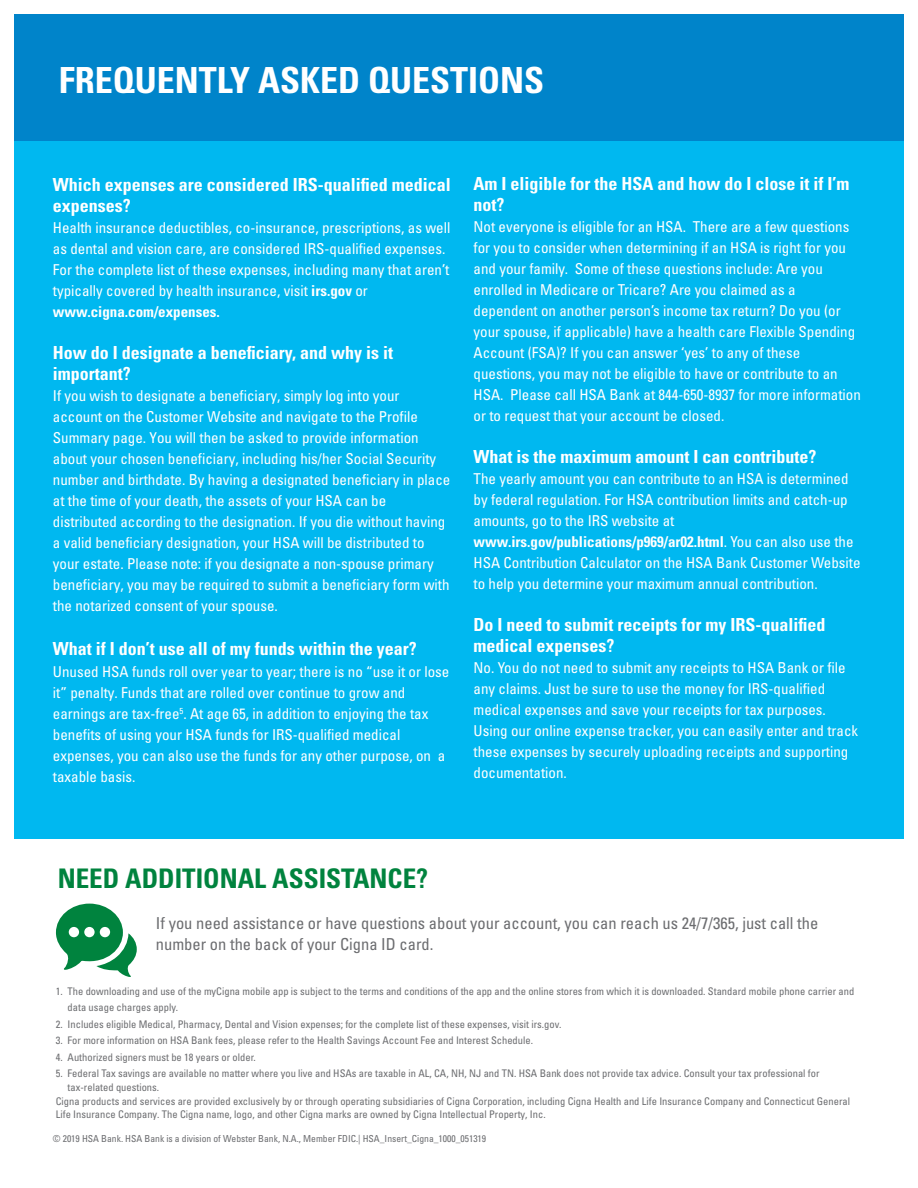
<style>
.page{position:relative;width:918px;height:1188px;background:#fff}
.page>*{position:absolute;margin:0;border:0;box-sizing:border-box;transform-origin:0 0}
.t1{font:700 condensed 36px "Univers LT Std";color:#fff}
.t2{font:700 condensed 27px "Univers LT Std";color:#00833e}
.t3{font:700 condensed 18px/21px "Univers LT Std";color:#fff}
.t4{font:condensed 16.5px/21px "Univers LT Std";color:#6c6d70}
.t5{font:condensed 15px/21px "Univers LT Std";color:#fff}
.t6{font:condensed 10.5px/16.5px "Univers LT Std";color:#6c6d70}
.t7{font:condensed 9.6px "Univers LT Std";color:#6c6d70}
.s1{font-weight:700}
</style>
<div class="page">
<div style="left:0;top:140px;width:918px;height:699px;background:#00b8f0"></div>
<div style="left:0;top:0;width:918px;height:140px;background:#0084ca"></div>
<svg style="left:56px;top:904px;width:81px;height:73px"></svg>
<div style="left:0;top:0;width:13px;height:1188px;background:#fff"></div>
<div style="left:904px;top:0;width:14px;height:1188px;background:#fff"></div>
<div style="left:0;top:0;width:918px;height:13px;background:#fff"></div>
<h1 class="t1" style="left:59px;top:66px;width:487px">FREQUENTLY ASKED QUESTIONS</h1>
<p class="t3" style="left:53px;top:175px;width:399px">Which expenses are considered IRS-qualified medical expenses?</p>
<p class="t5" style="left:53px;top:219px;width:399px">Health insurance deductibles, co-insurance, prescriptions, as well as dental and vision care, are considered IRS-qualified expenses.<br>For the complete list of these expenses, including many that aren’t typically covered by health insurance, visit <span class="s1">irs.gov</span> or <span class="s1">www.cigna.com/expenses.</span></p>
<p class="t3" style="left:53px;top:344px;width:342px">How do I designate a beneficiary, and why is it important?</p>
<p class="t5" style="left:53px;top:386px;width:399px">If you wish to designate a beneficiary, simply log into your account on the Customer Website and navigate to the Profile Summary page. You will then be asked to provide information about your chosen beneficiary, including his/her Social Security number and birthdate. By having a designated beneficiary in place at the time of your death, the assets of your HSA can be distributed according to the designation. If you die without having a valid beneficiary designation, your HSA will be distributed to your estate. Please note: if you designate a non-spouse primary beneficiary, you may be required to submit a beneficiary form with the notarized consent of your spouse.</p>
<p class="t3" style="left:53px;top:640px;width:365px">What if I don’t use all of my funds within the year?</p>
<p class="t5" style="left:53px;top:663px;width:398px">Unused HSA funds roll over year to year; there is no “use it or lose it” penalty. Funds that are rolled over continue to grow and earnings are tax-free<sup>5</sup>. At age 65, in addition to enjoying the tax benefits of using your HSA funds for IRS-qualified medical expenses, you can also use the funds for any other purpose, on a taxable basis.</p>
<p class="t3" style="left:474px;top:175px;width:377px">Am I eligible for the HSA and how do I close it if I’m not?</p>
<p class="t5" style="left:474px;top:218px;width:389px">Not everyone is eligible for an HSA. There are a few questions for you to consider when determining if an HSA is right for you and your family. Some of these questions include: Are you enrolled in Medicare or Tricare? Are you claimed as a dependent on another person’s income tax return? Do you (or your spouse, if applicable) have a health care Flexible Spending Account (FSA)? If you can answer ‘yes’ to any of these questions, you may not be eligible to have or contribute to an HSA. Please call HSA Bank at 844-650-8937 for more information or to request that your account be closed.</p>
<p class="t3" style="left:474px;top:448px;width:344px">What is the maximum amount I can contribute?</p>
<p class="t5" style="left:474px;top:470px;width:389px">The yearly amount you can contribute to an HSA is determined by federal regulation. For HSA contribution limits and catch-up amounts, go to the IRS website at <span class="s1">www.irs.gov/publications/p969/ar02.html</span>. You can also use the HSA Contribution Calculator on the HSA Bank Customer Website to help you determine your maximum annual contribution.</p>
<p class="t3" style="left:474px;top:616px;width:353px">Do I need to submit receipts for my IRS-qualified medical expenses?</p>
<p class="t5" style="left:474px;top:659px;width:386px">No. You do not need to submit any receipts to HSA Bank or file any claims. Just be sure to use the money for IRS-qualified medical expenses and save your receipts for tax purposes.<br>Using our online expense tracker, you can easily enter and track these expenses by securely uploading receipts and supporting documentation.</p>
<h2 class="t2" style="left:58px;top:867px;width:372px">NEED ADDITIONAL ASSISTANCE?</h2>
<p class="t4" style="left:156px;top:914px;width:664px">If you need assistance or have questions about your account, you can reach us 24/7/365, just call the number on the back of your Cigna ID card.</p>
<p class="t6" style="left:68px;top:983px;width:788px;text-indent:-12px">1. The downloading and use of the myCigna mobile app is subject to the terms and conditions of the app and the online stores from which it is downloaded. Standard mobile phone carrier and data usage charges apply.</p>
<p class="t6" style="left:56px;top:1016px;width:507px">2. Includes eligible Medical, Pharmacy, Dental and Vision expenses; for the complete list of these expenses, visit irs.gov.</p>
<p class="t6" style="left:56px;top:1033px;width:479px">3. For more information on HSA Bank fees, please refer to the Health Savings Account Fee and Interest Schedule.</p>
<p class="t6" style="left:56px;top:1049px;width:201px">4. Authorized signers must be 18 years or older.</p>
<p class="t6" style="left:56px;top:1066px;width:765px">5. Federal Tax savings are available no matter where you live and HSAs are taxable in AL, CA, NH, NJ and TN. HSA Bank does not provide tax advice. Consult your tax professional for</p>
<p class="t6" style="left:68px;top:1079px;width:93px">tax-related questions.</p>
<p class="t6" style="left:56px;top:1094px;width:796px">Cigna products and services are provided exclusively by or through operating subsidiaries of Cigna Corporation, including Cigna Health and Life Insurance Company and Connecticut General</p>
<p class="t6" style="left:56px;top:1107px;width:491px">Life Insurance Company. The Cigna name, logo, and other Cigna marks are owned by Cigna Intellectual Property, Inc.</p>
<p class="t7" style="left:53px;top:1135px;width:435px">© 2019 HSA Bank. HSA Bank is a division of Webster Bank, N.A., Member FDIC.| HSA_Insert_Cigna_1000_051319</p>
</div>
